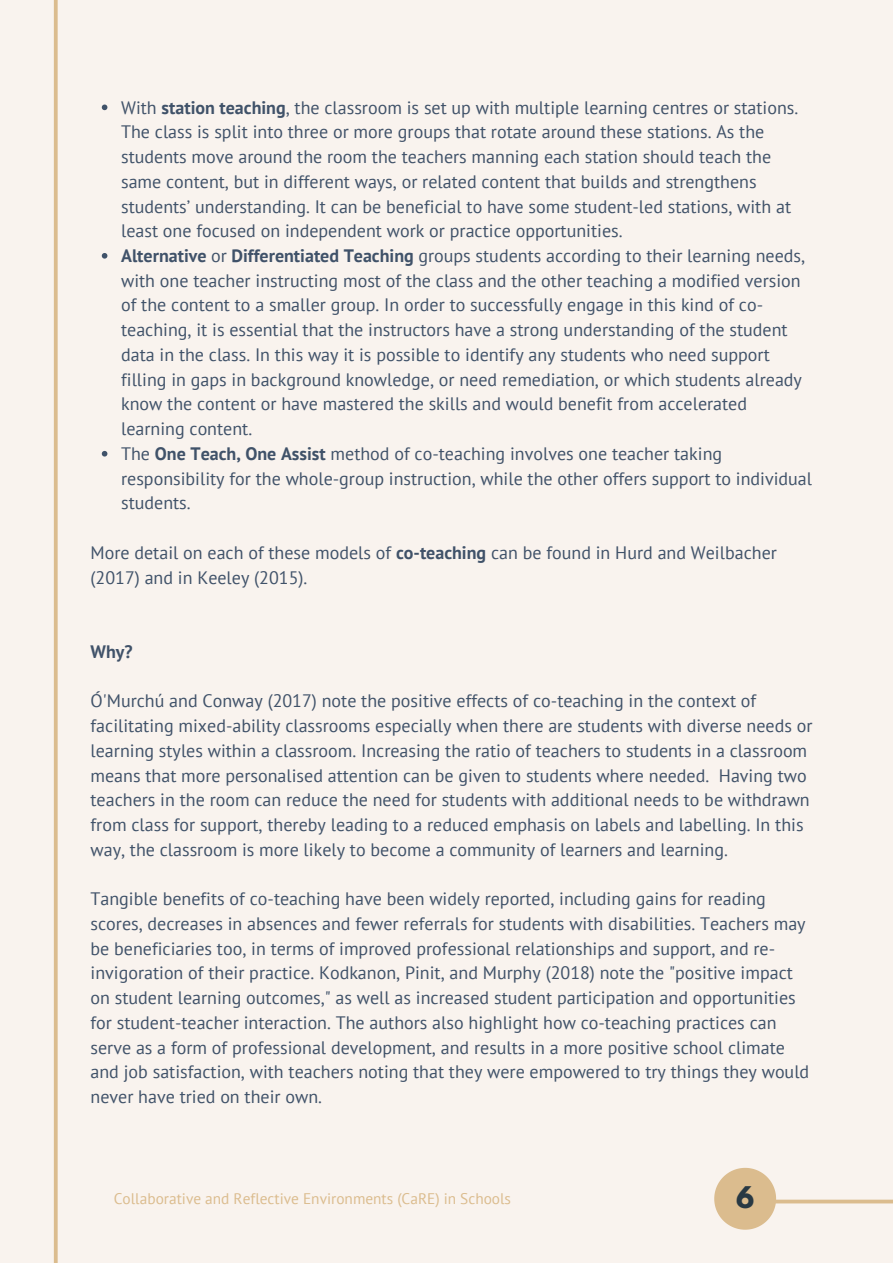
<style>
.page{position:relative;width:893px;height:1264px;background:#fff}
.page>*{position:absolute;margin:0;border:0;box-sizing:border-box;transform-origin:0 0}
.t1{font:700 26.4px "League Spartan";color:#283943}
.t2{font:18px/24.8px "PT Sans";color:#405269}
.t3{font:700 18px "PT Sans";color:#405269}
.t4{font:15.3px "PT Sans";color:#dbbc8e}
.s1{font-weight:700}
</style>
<div class="page">
<div style="left:0;top:0;width:892px;height:1262px;background:#f9f3ee"></div>
<svg style="left:53px;top:0;width:5px;height:1262px"></svg>
<svg style="left:776px;top:1198px;width:116px;height:6px"></svg>
<svg style="left:714px;top:1167px;width:62px;height:62px"></svg>
<svg style="left:102px;top:104px;width:5px;height:6px"></svg>
<svg style="left:102px;top:253px;width:5px;height:5px"></svg>
<svg style="left:102px;top:451px;width:5px;height:5px"></svg>
<p class="t2" style="left:121px;top:94px;width:692px">With <span class="s1">station teaching</span>, the classroom is set up with multiple learning centres or stations.<br>The class is split into three or more groups that rotate around these stations. As the students move around the room the teachers manning each station should teach the same content, but in different ways, or related content that builds and strengthens students’ understanding. It can be beneficial to have some student-led stations, with at least one focused on independent work or practice opportunities.<br><span class="s1">Alternative</span> or <span class="s1">Differentiated Teaching</span> groups students according to their learning needs, with one teacher instructing most of the class and the other teaching a modified version of the content to a smaller group. In order to successfully engage in this kind of co&shy;teaching, it is essential that the instructors have a strong understanding of the student data in the class. In this way it is possible to identify any students who need support filling in gaps in background knowledge, or need remediation, or which students already know the content or have mastered the skills and would benefit from accelerated learning content.<br>The <span class="s1">One Teach, One Assist</span> method of co-teaching involves one teacher taking responsibility for the whole-group instruction, while the other offers support to individual students.</p>
<p class="t2" style="left:91px;top:540px;width:687px">More detail on each of these models of <span class="s1">co-teaching</span> can be found in Hurd and Weilbacher (2017) and in Keeley (2015).</p>
<p class="t3" style="left:91px;top:639px;width:44px">Why?</p>
<p class="t2" style="left:91px;top:688px;width:723px">Ó'Murchú and Conway (2017) note the positive effects of co-teaching in the context of facilitating mixed-ability classrooms especially when there are students with diverse needs or learning styles within a classroom. Increasing the ratio of teachers to students in a classroom means that more personalised attention can be given to students where needed. Having two teachers in the room can reduce the need for students with additional needs to be withdrawn from class for support, thereby leading to a reduced emphasis on labels and labelling. In this way, the classroom is more likely to become a community of learners and learning.</p>
<p class="t2" style="left:91px;top:886px;width:720px">Tangible benefits of co-teaching have been widely reported, including gains for reading scores, decreases in absences and fewer referrals for students with disabilities. Teachers may be beneficiaries too, in terms of improved professional relationships and support, and re&shy;invigoration of their practice. Kodkanon, Pinit, and Murphy (2018) note the "positive impact on student learning outcomes," as well as increased student participation and opportunities for student-teacher interaction. The authors also highlight how co-teaching practices can serve as a form of professional development, and results in a more positive school climate and job satisfaction, with teachers noting that they were empowered to try things they would never have tried on their own.</p>
<p class="t4" style="left:114px;top:1188px;width:398px">Collaborative and Reflective Environments (CaRE) in Schools</p>
<h1 class="t1" style="left:736px;top:1183px;width:20px">6</h1>
</div>
